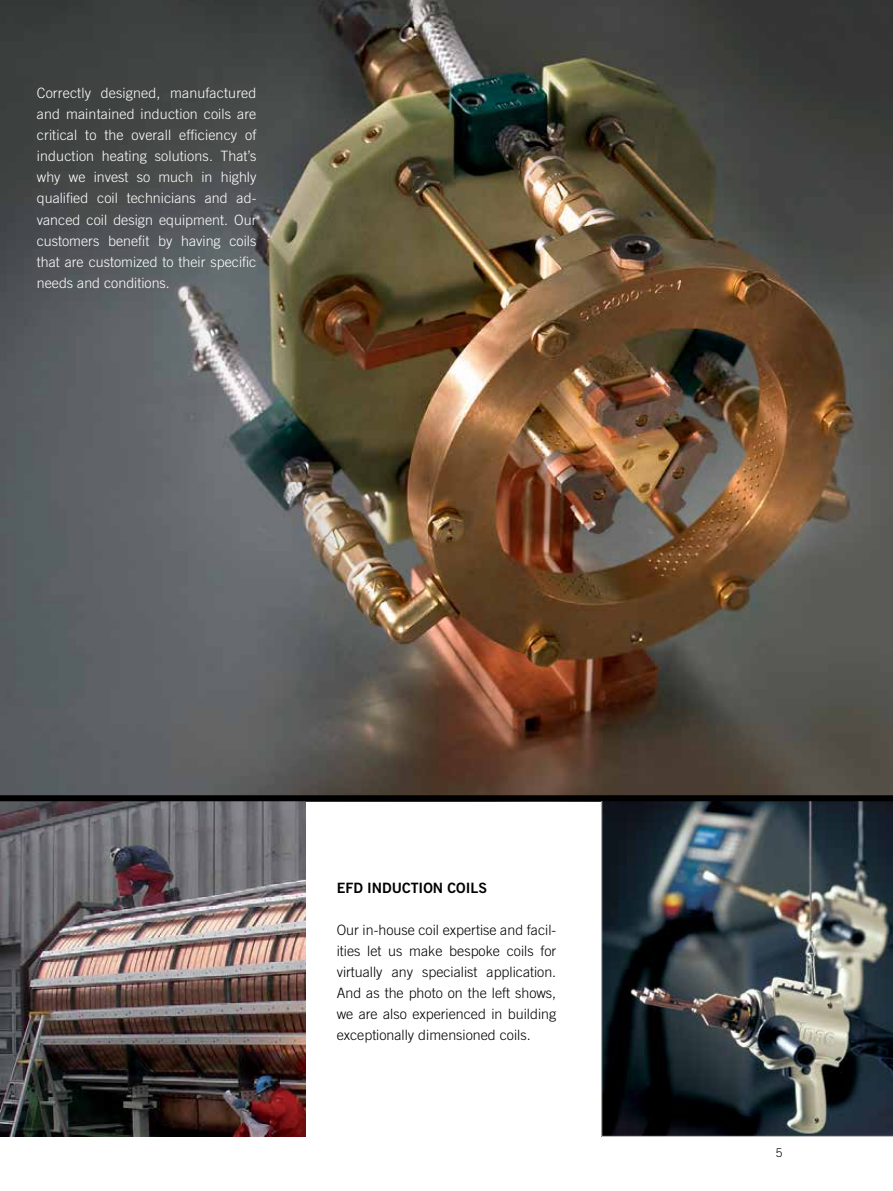
<style>
.page{position:relative;width:893px;height:1191px;background:#fff}
.page>*{position:absolute;margin:0;border:0;box-sizing:border-box;transform-origin:0 0}
.t1{font:300 14.25px/21px "Trade Gothic";color:#fff;text-align:justify}
.t2{font:300 14.25px/21px "Trade Gothic";color:#000;text-align:justify}
.t3{font:14.25px "Trade Gothic Bold Two";color:#000}
.t4{font:300 12px "Trade Gothic";color:#000}
</style>
<div class="page">
<img style="left:0;top:0;width:893px;height:795px">
<img style="left:0;top:801px;width:305px;height:335px">
<img style="left:601px;top:801px;width:292px;height:335px">
<div style="left:0;top:795px;width:893px;height:6px;background:#000"></div>
<p class="t1" style="left:37px;top:83px;width:221px">Correctly designed, manufactured and maintained induction coils are critical to the overall efficiency of induction heating solutions. That’s why we invest so much in highly qualified coil technicians and ad&shy;vanced coil design equipment. Our customers benefit by having coils that are customized to their specific needs and conditions.</p>
<p class="t3" style="left:337px;top:878px;width:152px">EFD INDUCTION COILS</p>
<p class="t2" style="left:337px;top:919px;width:221px">Our in-house coil expertise and facil&shy;ities let us make bespoke coils for virtually any specialist application.<br>And as the photo on the left shows, we are also experienced in building exceptionally dimensioned coils.</p>
<p class="t4" style="left:776px;top:1145px;width:8px">5</p>
</div>
